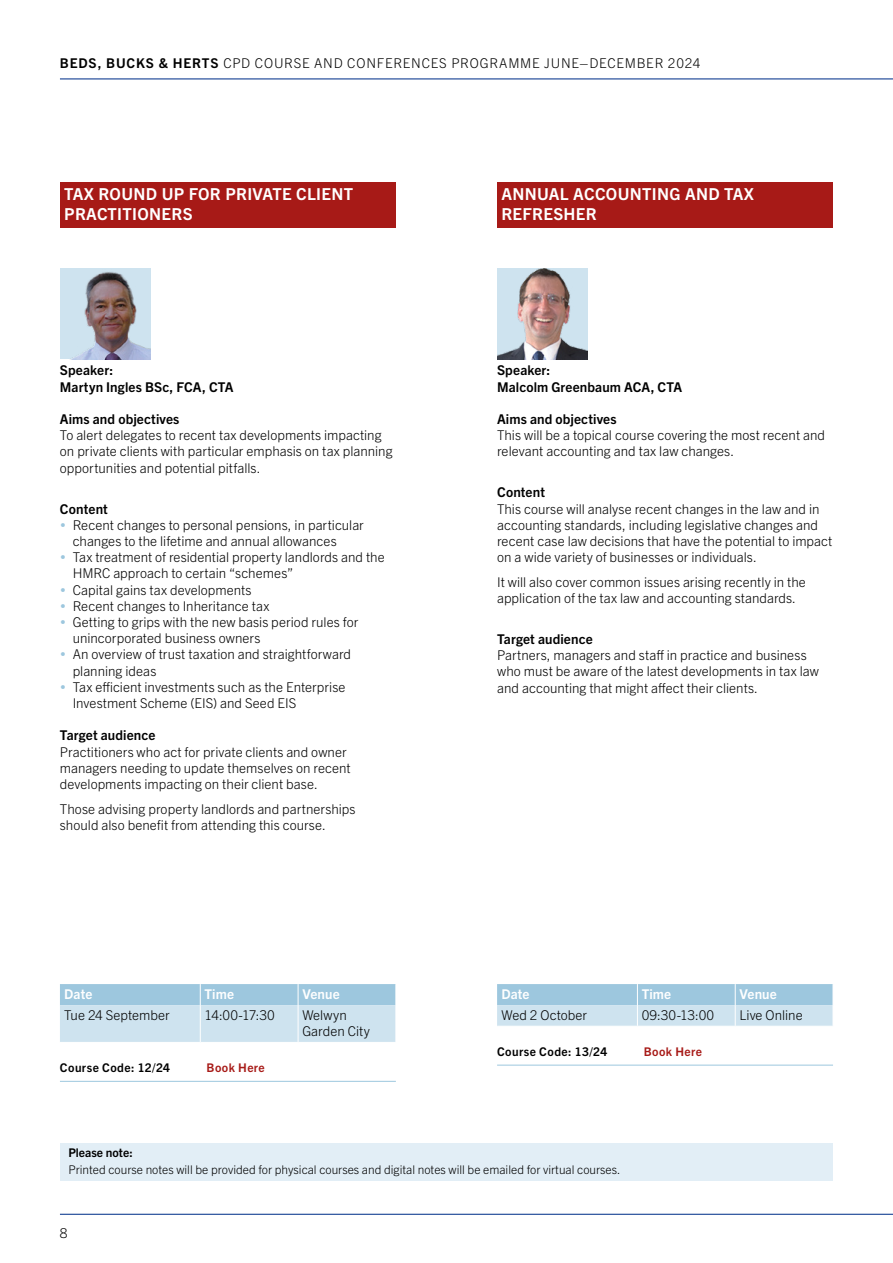
<style>
.page{position:relative;width:893px;height:1263px;background:#fff}
.page>*{position:absolute;margin:0;border:0;box-sizing:border-box;transform-origin:0 0}
.t1{font:700 16.5px/19.8px "Trade Gothic Next LT Pro";letter-spacing:.02em;color:#fff}
.t2{font:300 13.5px/16.2px "Trade Gothic Next LT Pro";color:#000}
.t3{font:700 13.5px/16.2px "Trade Gothic Next LT Pro";letter-spacing:.01em;color:#000}
.t4{font:300 13.5px "Trade Gothic Next LT Pro";letter-spacing:.055em;color:#000}
.t5{font:700 13.5px "Trade Gothic Next LT Pro";letter-spacing:.01em;color:#fff}
.t6{font:300 12px "Trade Gothic Next LT Pro";color:#000}
.t7{font:700 12px "Trade Gothic Next LT Pro";letter-spacing:.03em;color:#000}
.t8{font:700 12px "Trade Gothic Next LT Pro";letter-spacing:.035em;color:#a71a17}
.t9{font:700 12px "Trade Gothic Next LT Pro";color:#000}
.s1{font-weight:700}
.s2{font-family:"Mr Eaves San OT";font-weight:800;font-size:24px;color:#9dc7de}
</style>
<div class="page">
<hr style="left:60px;top:1214px;width:833px;height:1px;background:#164194">
<div style="left:60px;top:1144px;width:773px;height:37px;background:#e2eef6"></div>
<div style="left:497px;top:182px;width:336px;height:46px;background:#a71a17"></div>
<hr style="left:497px;top:1065px;width:336px;height:1px;background:#9dc7de">
<img style="left:497px;top:268px;width:91px;height:91px">
<svg style="left:497px;top:984px;width:336px;height:42px;background:#b6d5e6"></svg>
<div style="left:60px;top:182px;width:336px;height:46px;background:#a71a17"></div>
<hr style="left:60px;top:1081px;width:336px;height:1px;background:#9dc7de">
<img style="left:60px;top:268px;width:91px;height:91px">
<svg style="left:60px;top:984px;width:336px;height:58px;background:#bdd9e9"></svg>
<hr style="left:60px;top:78px;width:833px;height:1px;background:#164194">
<p class="t4" style="left:60px;top:53px;width:501px"><span class="s1">BEDS, BUCKS &amp; HERTS</span> CPD COURSE AND CONFERENCES PROGRAMME June</p>
<p class="t2" style="left:579px;top:54px;width:30px">–December</p>
<p class="t2" style="left:668px;top:54px;width:34px">2024</p>
<p class="t1" style="left:64px;top:183px;width:290px">TAX ROUND UP FOR PRIVATE CLIENT<br>PRACTITIONERS</p>
<p class="t3" style="left:60px;top:361px;width:175px">Speaker:<br>Martyn Ingles BSc, FCA, CTA</p>
<p class="t3" style="left:60px;top:410px;width:121px">Aims and objectives</p>
<p class="t2" style="left:60px;top:426px;width:334px">To alert delegates to recent tax developments impacting on private clients with particular emphasis on tax planning opportunities and potential pitfalls.</p>
<p class="t3" style="left:60px;top:500px;width:49px">Content</p>
<p class="t2" style="left:60px;top:516px;width:305px"><span class="s2">·</span> Recent changes to personal pensions, in particular</p>
<p class="t2" style="left:73px;top:532px;width:266px">changes to the lifetime and annual allowances</p>
<p class="t2" style="left:60px;top:548px;width:326px"><span class="s2">·</span> Tax treatment of residential property landlords and the</p>
<p class="t2" style="left:73px;top:564px;width:222px">HMRC approach to certain “schemes”</p>
<p class="t2" style="left:60px;top:581px;width:193px"><span class="s2">·</span> Capital gains tax developments</p>
<p class="t2" style="left:60px;top:597px;width:211px"><span class="s2">·</span> Recent changes to Inheritance tax</p>
<p class="t2" style="left:60px;top:613px;width:300px"><span class="s2">·</span> Getting to grips with the new basis period rules for</p>
<p class="t2" style="left:73px;top:629px;width:189px">unincorporated business owners</p>
<p class="t2" style="left:60px;top:645px;width:293px"><span class="s2">·</span> An overview of trust taxation and straightforward</p>
<p class="t2" style="left:73px;top:662px;width:85px">planning ideas</p>
<p class="t2" style="left:60px;top:678px;width:287px"><span class="s2">·</span> Tax efficient investments such as the Enterprise</p>
<p class="t2" style="left:73px;top:694px;width:225px">Investment Scheme (EIS) and Seed EIS</p>
<p class="t3" style="left:60px;top:726px;width:97px">Target audience</p>
<p class="t2" style="left:60px;top:743px;width:292px">Practitioners who act for private clients and owner managers needing to update themselves on recent developments impacting on their client base.</p>
<p class="t2" style="left:60px;top:800px;width:297px">Those advising property landlords and partnerships should also benefit from attending this course.</p>
<p class="t5" style="left:64px;top:984px;width:30px">Date</p>
<p class="t5" style="left:205px;top:984px;width:31px">Time</p>
<p class="t5" style="left:302px;top:984px;width:39px">Venue</p>
<p class="t2" style="left:64px;top:1006px;width:107px">Tue 24 September</p>
<p class="t2" style="left:205px;top:1006px;width:72px">14:00-17:30</p>
<p class="t2" style="left:302px;top:1006px;width:69px">Welwyn<br>Garden City</p>
<p class="t7" style="left:60px;top:1060px;width:112px">Course Code: 12/24</p>
<p class="t8" style="left:207px;top:1060px;width:60px">Book Here</p>
<p class="t1" style="left:501px;top:183px;width:254px">ANNUAL ACCOUNTING AND TAX<br>REFRESHER</p>
<p class="t3" style="left:497px;top:361px;width:187px">Speaker:<br>Malcolm Greenbaum ACA, CTA</p>
<p class="t3" style="left:497px;top:410px;width:121px">Aims and objectives</p>
<p class="t2" style="left:497px;top:426px;width:330px">This will be a topical course covering the most recent and relevant accounting and tax law changes.</p>
<p class="t3" style="left:497px;top:483px;width:49px">Content</p>
<p class="t2" style="left:497px;top:500px;width:337px">This course will analyse recent changes in the law and in accounting standards, including legislative changes and recent case law decisions that have the potential to impact on a wide variety of businesses or individuals.</p>
<p class="t2" style="left:497px;top:573px;width:310px">It will also cover common issues arising recently in the application of the tax law and accounting standards.</p>
<p class="t3" style="left:497px;top:630px;width:97px">Target audience</p>
<p class="t2" style="left:497px;top:646px;width:323px">Partners, managers and staff in practice and business who must be aware of the latest developments in tax law and accounting that might affect their clients.</p>
<p class="t5" style="left:501px;top:984px;width:30px">Date</p>
<p class="t5" style="left:642px;top:984px;width:31px">Time</p>
<p class="t5" style="left:739px;top:984px;width:39px">Venue</p>
<p class="t2" style="left:501px;top:1006px;width:87px">Wed 2 October</p>
<p class="t2" style="left:642px;top:1006px;width:74px">09:30-13:00</p>
<p class="t2" style="left:739px;top:1006px;width:65px">Live Online</p>
<p class="t7" style="left:497px;top:1043px;width:112px">Course Code: 13/24</p>
<p class="t8" style="left:644px;top:1043px;width:60px">Book Here</p>
<p class="t9" style="left:68px;top:1144px;width:66px">Please note:</p>
<p class="t6" style="left:68px;top:1161px;width:553px">Printed course notes will be provided for physical courses and digital notes will be emailed for virtual courses.</p>
<p class="t2" style="left:60px;top:1224px;width:9px">8</p>
</div>
